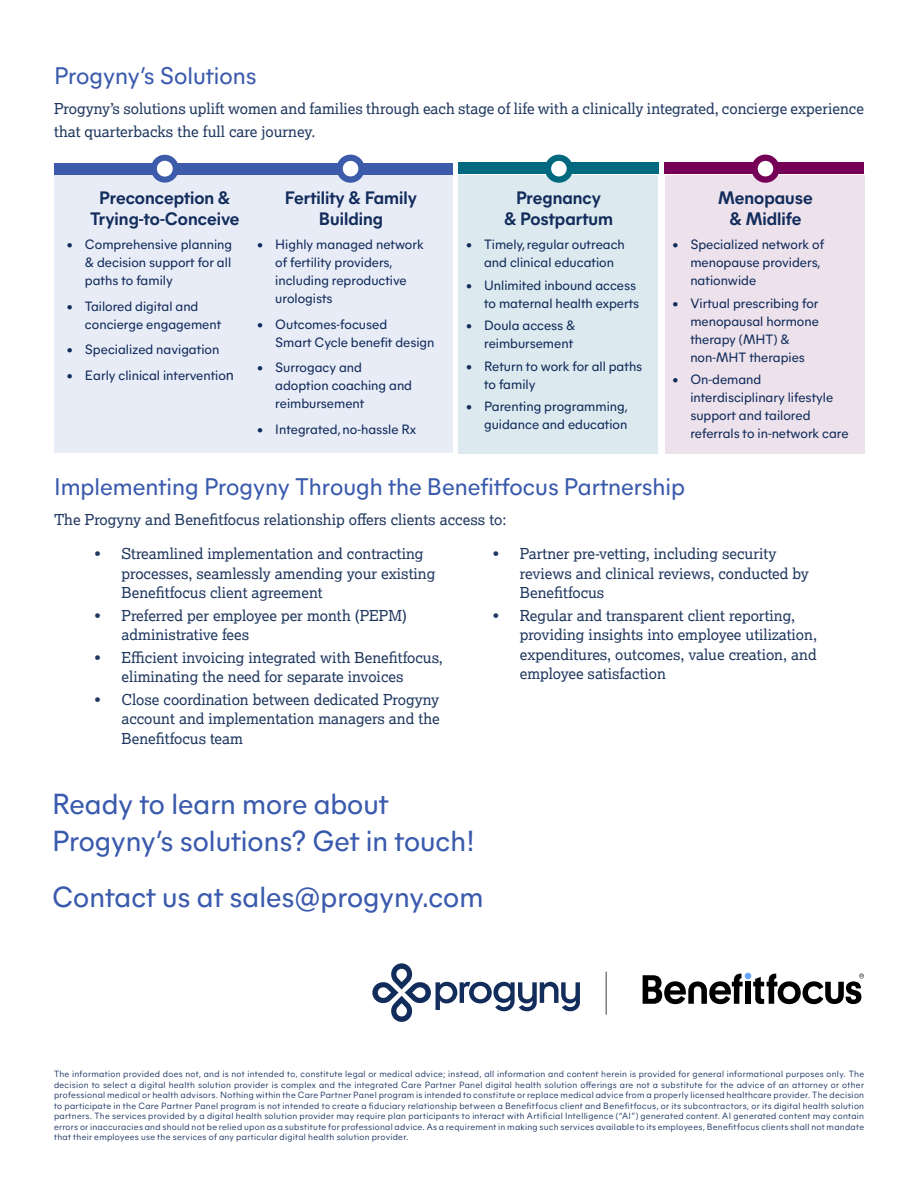
<style>
.page{position:relative;width:918px;height:1188px;background:#fff}
.page>*{position:absolute;margin:0;border:0;box-sizing:border-box;transform-origin:0 0}
.t1{font:28.95px/37.7px "Mier A";color:#3a5aad}
.t2{font:24px "Mier A";color:#3a5aad}
.t3{font:700 18px/21px "Mier A";color:#122c5b;text-align:center}
.t4{font:15px/19.5px "Lexia";color:#203860}
.t5{font:13.5px/18px "Mier A";color:#122c5b}
.t6{font:9px/10.5px "Mier A";letter-spacing:.03em;color:#122c5b;text-align:justify}
.s1{font-size:15px}
</style>
<div class="page">
<div style="left:54px;top:175px;width:398px;height:277px;background:#e8ecf7"></div>
<div style="left:458px;top:175px;width:200px;height:278px;background:#dceaef"></div>
<div style="left:665px;top:175px;width:199px;height:278px;background:#ede2ec"></div>
<div style="left:54px;top:163px;width:398px;height:11px;background:#3c5cab"></div>
<div style="left:458px;top:163px;width:200px;height:11px;background:#006980"></div>
<div style="left:665px;top:162px;width:199px;height:12px;background:#760056"></div>
<svg style="left:548px;top:158px;width:22px;height:22px"></svg>
<div style="left:545px;top:155px;width:28px;height:28px;border:6px solid #006980;border-radius:50%"></div>
<svg style="left:340px;top:158px;width:22px;height:22px"></svg>
<div style="left:337px;top:155px;width:28px;height:28px;border:6px solid #3c5cab;border-radius:50%"></div>
<div style="left:154px;top:158px;width:22px;height:22px;background:#fff;border-radius:50%"></div>
<div style="left:151px;top:155px;width:28px;height:28px;border:6px solid #3c5cab;border-radius:50%"></div>
<svg style="left:755px;top:158px;width:21px;height:22px"></svg>
<div style="left:751px;top:155px;width:29px;height:28px;border:6px solid #760056;border-radius:50%"></div>
<svg style="left:372px;top:963px;width:208px;height:59px"></svg>
<hr style="left:606px;top:972px;width:1px;height:43px;background:#404042">
<svg style="left:643px;top:973px;width:221px;height:31px"></svg>
<h2 class="t2" style="left:54px;top:58px;width:204px">Progyny’s Solutions</h2>
<h3 class="t4" style="left:54px;top:97px;width:812px;line-height:22.5px">Progyny’s solutions uplift women and families through each stage of life with a clinically integrated, concierge experience that quarterbacks the full care journey.</h3>
<h3 class="t3" style="left:90px;top:186px;width:151px">Preconception &amp;<br>Trying-to-Conceive</h3>
<h3 class="t3" style="left:285px;top:186px;width:134px">Fertility &amp; Family<br>Building</h3>
<h3 class="t3" style="left:504px;top:186px;width:110px">Pregnancy<br>&amp; Postpartum</h3>
<h3 class="t3" style="left:718px;top:186px;width:96px">Menopause &amp; Midlife</h3>
<h3 class="t5" style="left:85px;top:235px;width:149px;text-align:justify;text-indent:-18px">• Comprehensive planning &amp; decision support for all paths to family</h3>
<h3 class="t5" style="left:85px;top:296px;width:138px;text-indent:-18px">• Tailored digital and concierge engagement</h3>
<h3 class="t5" style="left:67px;top:340px;width:154px">• Specialized navigation</h3>
<h3 class="t5" style="left:67px;top:365px;width:169px">• Early clinical interventio<span class="s1">n</span></h3>
<h3 class="t5" style="left:275px;top:235px;width:150px;text-indent:-18px">• Highly managed network of fertility providers, including reproductive urologists</h3>
<h3 class="t5" style="left:275px;top:314px;width:161px;text-indent:-18px">• Outcomes-focused<br>Smart Cycle benefit design</h3>
<h3 class="t5" style="left:275px;top:358px;width:138px;text-indent:-18px">• Surrogacy and adoption coaching and reimbursement</h3>
<h3 class="t5" style="left:257px;top:419px;width:161px">• Integrated, no-hassle Rx</h3>
<h3 class="t5" style="left:466px;top:235px;width:160px;text-align:center">• Timely, regular outreach and clinical education</h3>
<h3 class="t5" style="left:466px;top:275px;width:175px;text-align:right">• Unlimited inbound access to maternal health experts</h3>
<h3 class="t5" style="left:466px;top:316px;width:111px;text-align:right">• Doula access &amp; reimbursement</h3>
<h3 class="t5" style="left:484px;top:356px;width:160px;text-indent:-18px">• Return to work for all paths to family</h3>
<h3 class="t5" style="left:466px;top:397px;width:163px;text-align:right">• Parenting programming, guidance and education</h3>
<h3 class="t5" style="left:690px;top:235px;width:135px;text-indent:-18px">• Specialized network of menopause providers, nationwide</h3>
<h3 class="t5" style="left:690px;top:293px;width:130px;text-indent:-18px">• Virtual prescribing for menopausal hormone therapy (MHT) &amp; non-MHT therapies</h3>
<h3 class="t5" style="left:690px;top:370px;width:160px;text-indent:-18px">• On-demand interdisciplinary lifestyle support and tailored referrals to in-network care</h3>
<h2 class="t2" style="left:54px;top:469px;width:633px">Implementing Progyny Through the Benefitfocus Partnership</h2>
<h3 class="t4" style="left:54px;top:509px;width:454px">The Progyny and Benefitfocus relationship offers clients access to:</h3>
<h3 class="t4" style="left:122px;top:544px;width:315px;text-indent:-27px">• Streamlined implementation and contracting processes, seamlessly amending your existing<br>Benefitfocus client agreement</h3>
<h3 class="t4" style="left:122px;top:605px;width:287px;text-indent:-27px">• Preferred per employee per month (PEPM) administrative fees</h3>
<h3 class="t4" style="left:122px;top:647px;width:323px;text-indent:-27px">• Efficient invoicing integrated with Benefitfocus, eliminating the need for separate invoices</h3>
<h3 class="t4" style="left:122px;top:689px;width:320px;text-align:justify;text-indent:-27px">• Close coordination between dedicated Progyny account and implementation managers and the Benefitfocus team</h3>
<h3 class="t4" style="left:520px;top:544px;width:291px;text-indent:-27px">• Partner pre-vetting, including security reviews and clinical reviews, conducted by<br>Benefitfocus</h3>
<h3 class="t4" style="left:520px;top:605px;width:299px;text-indent:-27px">• Regular and transparent client reporting, providing insights into employee utilization, expenditures, outcomes, value creation, and employee satisfaction</h3>
<h1 class="t1" style="left:52px;top:783px;width:425px">Ready to learn more about<br>Progyny’s solutions? Get in touch!</h1>
<h1 class="t1" style="left:52px;top:876px;width:433px">Contact us at sales@progyny.com</h1>
<p class="t6" style="left:54px;top:1068px;width:812px">The information provided does not, and is not intended to, constitute legal or medical advice; instead, all information and content herein is provided for general informational purposes only. The decision to select a digital health solution provider is complex and the integrated Care Partner Panel digital health solution offerings are not a substitute for the advice of an attorney or other professional medical or health advisors. Nothing within the Care Partner Panel program is intended to constitute or replace medical advice from a properly licensed healthcare provider. The decision to participate in the Care Partner Panel program is not intended to create a fiduciary relationship between a Benefitfocus client and Benefitfocus, or its subcontractors, or its digital health solution partners. The services provided by a digital health solution provider may require plan participants to interact with Artificial Intelligence (“AI”) generated content. AI generated content may contain errors or inaccuracies and should not be relied upon as a substitute for professional advice. As a requirement in making such services available to its employees, Benefitfocus clients shall not mandate that their employees use the services of any particular digital health solution provider.</p>
</div>
